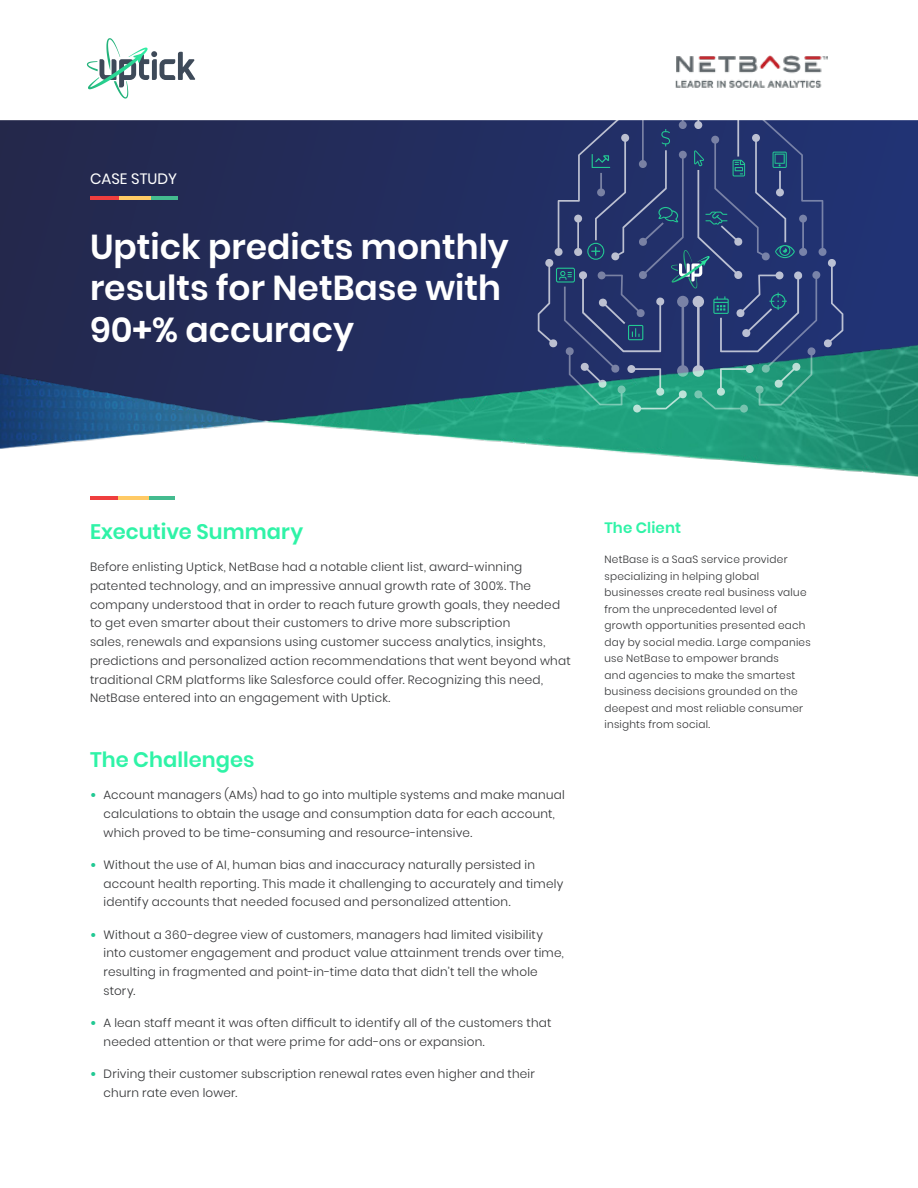
<style>
.page{position:relative;width:918px;height:1188px;background:#fff}
.page>*{position:absolute;margin:0;border:0;box-sizing:border-box;transform-origin:0 0}
.t1{font:600 34.5px/41.4px "Poppins";color:#fff}
.t2{font:600 21px "Poppins";color:#2ff3a7}
.t3{font:15px "Poppins";color:#fff}
.t4{font:600 15px "Poppins";letter-spacing:.01em;color:#2ff3a7}
.t5{font:300 12px/18.8px "Poppins";letter-spacing:.02em;color:#303133}
.t6{font:300 10.5px/16.5px "Poppins";letter-spacing:.025em;color:#303133}
.s1{font-weight:900;color:#22c993}
</style>
<div class="page">
<svg style="left:0;top:120px;width:918px;height:224px;background:#222c5b"></svg>
<img style="left:0;top:344px;width:918px;height:133px">
<svg style="left:87px;top:38px;width:108px;height:61px"></svg>
<svg style="left:90px;top:196px;width:88px;height:4px"></svg>
<svg style="left:90px;top:497px;width:85px;height:3px"></svg>
<svg style="left:538px;top:120px;width:305px;height:293px;background:#2d4b75"></svg>
<img style="left:676px;top:56px;width:152px;height:32px">
<p class="t3" style="left:90px;top:170px;width:89px">CASE STUDY</p>
<h1 class="t1" style="left:90px;top:226px;width:420px">Uptick predicts monthly results for NetBase with<br>90+% accuracy</h1>
<h2 class="t2" style="left:90px;top:519px;width:215px">Executive Summary</h2>
<p class="t5" style="left:90px;top:558px;width:482px">Before enlisting Uptick, NetBase had a notable client list, award-winning patented technology, and an impressive annual growth rate of 300%. The company understood that in order to reach future growth goals, they needed to get even smarter about their customers to drive more subscription<br>sales, renewals and expansions using customer success analytics, insights, predictions and personalized action recommendations that went beyond what traditional CRM platforms like Salesforce could offer. Recognizing this need, NetBase entered into an engagement with Uptick.</p>
<h2 class="t2" style="left:90px;top:747px;width:166px">The Challenges</h2>
<p class="t5" style="left:104px;top:786px;width:463px;text-indent:-14px"><span class="s1">•</span> Account managers (AMs) had to go into multiple systems and make manual calculations to obtain the usage and consumption data for each account, which proved to be time-consuming and resource-intensive.</p>
<p class="t5" style="left:104px;top:855px;width:461px;text-indent:-14px"><span class="s1">•</span> Without the use of AI, human bias and inaccuracy naturally persisted in account health reporting. This made it challenging to accurately and timely identify accounts that needed focused and personalized attention.</p>
<p class="t5" style="left:104px;top:925px;width:462px;text-indent:-14px"><span class="s1">•</span> Without a 360-degree view of customers, managers had limited visibility into customer engagement and product value attainment trends over time, resulting in fragmented and point-in-time data that didn’t tell the whole story.</p>
<p class="t5" style="left:104px;top:1014px;width:450px;text-indent:-14px"><span class="s1">•</span> A lean staff meant it was often difficult to identify all of the customers that needed attention or that were prime for add-ons or expansion.</p>
<p class="t5" style="left:104px;top:1065px;width:433px;text-indent:-14px"><span class="s1">•</span> Driving their customer subscription renewal rates even higher and their churn rate even lower.</p>
<p class="t4" style="left:604px;top:519px;width:78px">The Client</p>
<p class="t6" style="left:604px;top:551px;width:208px">NetBase is a SaaS service provider specializing in helping global businesses create real business value from the unprecedented level of growth opportunities presented each day by social media. Large companies use NetBase to empower brands<br>and agencies to make the smartest business decisions grounded on the deepest and most reliable consumer insights from social.</p>
</div>
